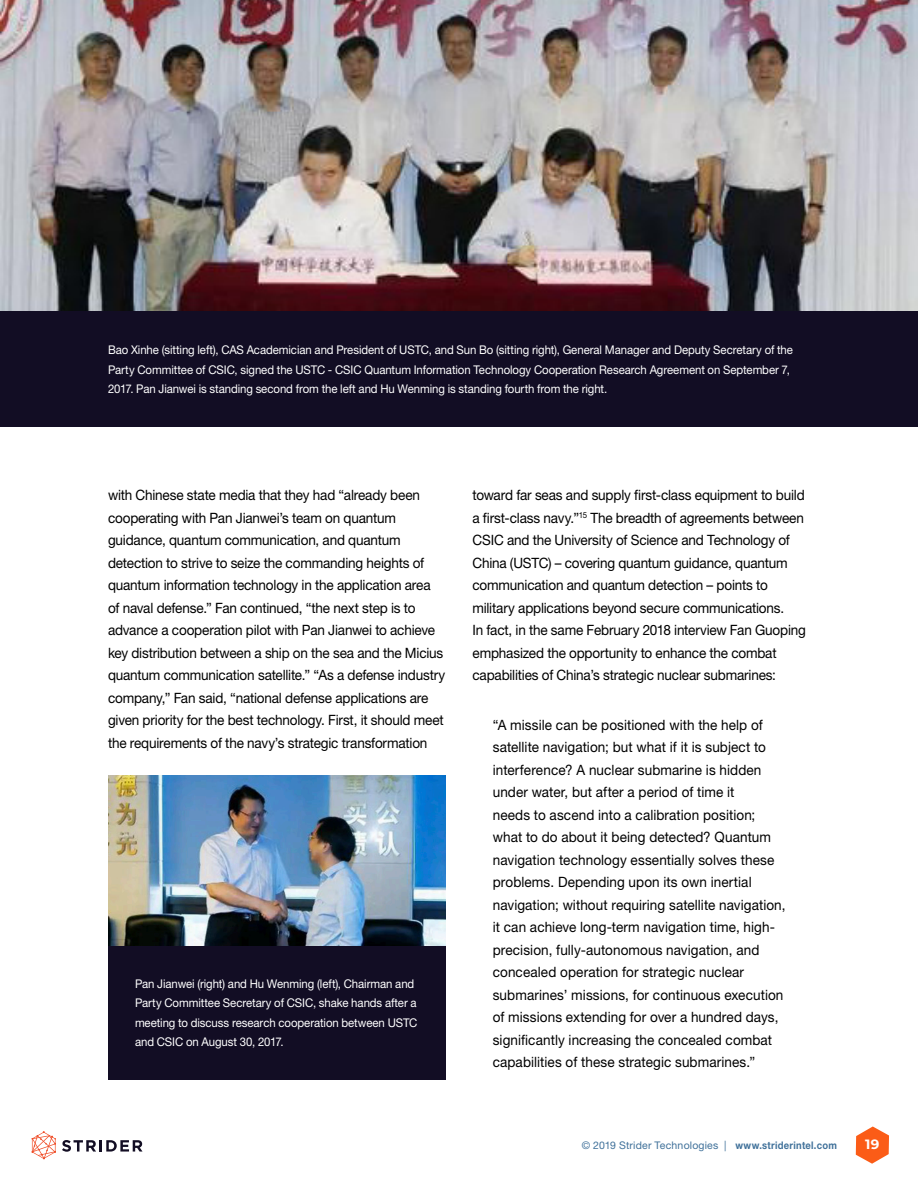
<style>
.page{position:relative;width:918px;height:1188px;background:#fff}
.page>*{position:absolute;margin:0;border:0;box-sizing:border-box;transform-origin:0 0}
.Body_Text{font:14.25px/22.5px "Helvetica Neue LT Std";letter-spacing:-.01em;color:#000;scale:.95 1}
.t1{font:700 13.5px "Montserrat";color:#fff}
.t2{font:12px/19.5px "Helvetica Neue LT Std";letter-spacing:-.005em;color:#fff;scale:.95 1}
.t3{font:10.5px "Helvetica Neue LT Std";letter-spacing:.015em;color:#40719a}
.s1{font-weight:700}
</style>
<div class="page">
<svg style="left:856px;top:1127px;width:33px;height:37px"></svg>
<svg style="left:62px;top:1140px;width:80px;height:12px"></svg>
<svg style="left:32px;top:1131px;width:24px;height:28px"></svg>
<img style="left:0;top:0;width:918px;height:312px">
<div style="left:0;top:312px;width:918px;height:115px;background:#120d24"></div>
<div style="left:108px;top:945px;width:338px;height:135px;background:#120d24"></div>
<img style="left:108px;top:775px;width:338px;height:170px">
<p class="t2" style="left:108px;top:340px;width:723px">Bao Xinhe (sitting left), CAS Academician and President of USTC, and Sun Bo (sitting right), General Manager and Deputy Secretary of the<br>Party Committee of CSIC, signed the USTC - CSIC Quantum Information Technology Cooperation Research Agreement on September 7,<br>2017. Pan Jianwei is standing second from the left and Hu Wenming is standing fourth from the right.</p>
<p class="Body_Text" style="left:108px;top:484px;width:357px">with Chinese state media that they had “already been cooperating with Pan Jianwei’s team on quantum guidance, quantum communication, and quantum detection to strive to seize the commanding heights of quantum information technology in the application area of naval defense.” Fan continued, “the next step is to advance a cooperation pilot with Pan Jianwei to achieve key distribution between a ship on the sea and the Micius quantum communication satellite.” “As a defense industry company,” Fan said, “national defense applications are given priority for the best technology. First, it should meet the requirements of the navy’s strategic transformation</p>
<p class="Body_Text" style="left:472px;top:484px;width:352px">toward far seas and supply first-class equipment to build a first-class navy.”<sup>15</sup> The breadth of agreements between CSIC and the University of Science and Technology of China (USTC) – covering quantum guidance, quantum communication and quantum detection – points to military applications beyond secure communications.<br>In fact, in the same February 2018 interview Fan Guoping emphasized the opportunity to enhance the combat capabilities of China’s strategic nuclear submarines:</p>
<p class="Body_Text" style="left:493px;top:713px;width:310px">“A missile can be positioned with the help of satellite navigation; but what if it is subject to interference? A nuclear submarine is hidden under water, but after a period of time it<br>needs to ascend into a calibration position; what to do about it being detected? Quantum navigation technology essentially solves these problems. Depending upon its own inertial navigation; without requiring satellite navigation, it can achieve long-term navigation time, high&shy;precision, fully-autonomous navigation, and concealed operation for strategic nuclear submarines’ missions, for continuous execution of missions extending for over a hundred days, significantly increasing the concealed combat capabilities of these strategic submarines.”</p>
<p class="t2" style="left:135px;top:974px;width:299px">Pan Jianwei (right) and Hu Wenming (left), Chairman and Party Committee Secretary of CSIC, shake hands after a meeting to discuss research cooperation between USTC and CSIC on August 30, 2017.</p>
<p class="t3" style="left:582px;top:1139px;width:257px">© 2019 Strider Technologies | <span class="s1">www.striderintel.com</span></p>
<p class="t1" style="left:865px;top:1134px;width:16px">19</p>
</div>
